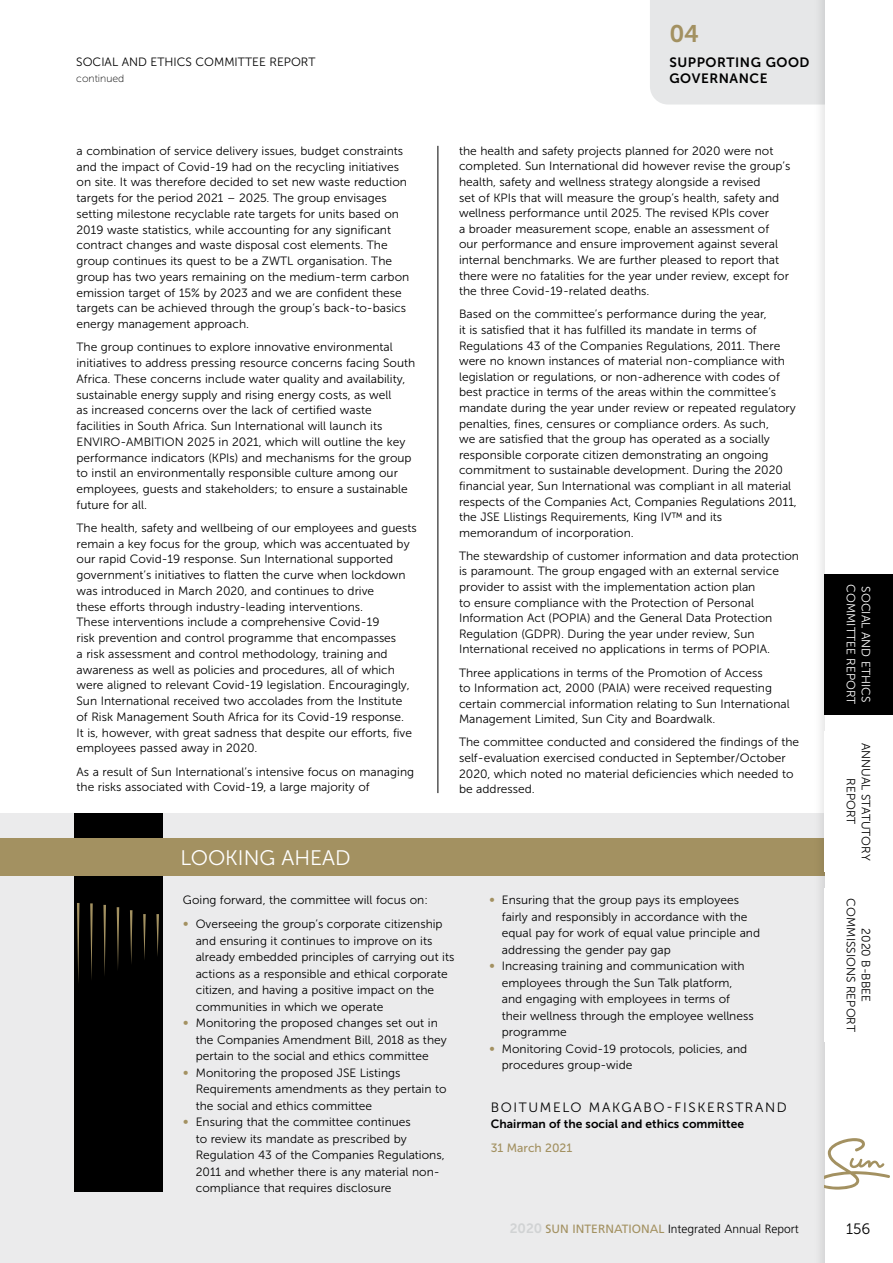
<style>
.page{position:relative;width:893px;height:1263px;background:#fff}
.page>*{position:absolute;margin:0;border:0;box-sizing:border-box;transform-origin:0 0}
.t1{font:24px "Museo Sans 700";color:#a39161}
.t2{font:21px "Museo Sans 300";color:#fff}
.t3{font:15px "Museo Sans 300";color:#000}
.t4{font:13.5px "Museo Sans 300";letter-spacing:.12em;color:#000}
.t5{font:13.5px/16.5px "Museo Sans 700";letter-spacing:.04em;color:#000}
.t6{font:12px/15.6px "Museo Sans 300";color:#000}
.t7{font:300 12px "Frutiger";color:#000}
.t8{font:12px "Museo Sans 700";color:#000}
.t9{font:12px "Museo Sans 300";color:#fff}
.t10{font:12px "Museo Sans 500";color:#a39161}
.t11{font:10.5px "Museo Sans 100";color:#000}
.s1{color:#a39161}
.s2{font-family:"Museo Sans 700";font-weight:400;font-size:13.5px;color:#d1d3d4}
.s3{font-weight:400;color:#a39161}
</style>
<div class="page">
<div style="left:0;top:813px;width:893px;height:450px;background:#ebebec"></div>
<div style="left:75px;top:813px;width:88px;height:379px;background:#000"></div>
<svg style="left:156px;top:914px;width:3px;height:42px"></svg>
<svg style="left:143px;top:914px;width:3px;height:45px"></svg>
<svg style="left:130px;top:910px;width:2px;height:54px"></svg>
<svg style="left:117px;top:907px;width:2px;height:62px"></svg>
<svg style="left:103px;top:905px;width:3px;height:70px"></svg>
<svg style="left:90px;top:903px;width:3px;height:76px"></svg>
<svg style="left:77px;top:903px;width:2px;height:79px"></svg>
<div style="left:0;top:839px;width:844px;height:37px;background:#a39161"></div>
<hr style="left:437px;top:146px;width:1px;height:647px;background:#000">
<div style="left:650px;top:0;width:162px;height:105px;background:#e6e7e8"></div>
<div style="left:812px;top:0;width:81px;height:1263px;background:#000;opacity:.1"></div>
<div style="left:825px;top:0;width:68px;height:1263px;background:#fff"></div>
<svg style="left:825px;top:1138px;width:65px;height:51px"></svg>
<div style="left:825px;top:574px;width:68px;height:140px;background:#000"></div>
<p class="t6" style="left:76px;top:54px;width:241px">SOCIAL AND ETHICS COMMITTEE REPORT</p>
<p class="t11" style="left:76px;top:73px;width:50px">continued</p>
<p class="t6" style="left:77px;top:143px;width:334px">a combination of service delivery issues, budget constraints and the impact of Covid-19 had on the recycling initiatives on site. It was therefore decided to set new waste reduction targets for the period 2021 – 2025. The group envisages setting milestone recyclable rate targets for units based on 2019 waste statistics, while accounting for any significant contract changes and waste disposal cost elements. The group continues its quest to be a ZWTL organisation. The group has two years remaining on the medium-term carbon emission target of 15% by 2023 and we are confident these targets can be achieved through the group’s back-to-basics energy management approach.</p>
<p class="t6" style="left:77px;top:339px;width:340px">The group continues to explore innovative environmental initiatives to address pressing resource concerns facing South Africa. These concerns include water quality and availability, sustainable energy supply and rising energy costs, as well<br>as increased concerns over the lack of certified waste facilities in South Africa. Sun International will launch its ENVIRO-AMBITION 2025 in 2021, which will outline the key performance indicators (KPIs) and mechanisms for the group to instil an environmentally responsible culture among our employees, guests and stakeholders; to ensure a sustainable future for all.</p>
<p class="t6" style="left:77px;top:520px;width:342px">The health, safety and wellbeing of our employees and guests remain a key focus for the group, which was accentuated by our rapid Covid-19 response. Sun International supported government’s initiatives to flatten the curve when lockdown was introduced in March 2020, and continues to drive<br>these efforts through industry-leading interventions.<br>These interventions include a comprehensive Covid-19<br>risk prevention and control programme that encompasses<br>a risk assessment and control methodology, training and awareness as well as policies and procedures, all of which were aligned to relevant Covid-19 legislation. Encouragingly, Sun International received two accolades from the Institute<br>of Risk Management South Africa for its Covid-19 response.<br>It is, however, with great sadness that despite our efforts, five employees passed away in 2020.</p>
<p class="t6" style="left:77px;top:764px;width:339px">As a result of Sun International’s intensive focus on managing the risks associated with Covid-19, a large majority of</p>
<h2 class="t2" style="left:180px;top:847px;width:172px">LOOKING AHEAD</h2>
<h1 class="t1" style="left:669px;top:20px;width:31px">04</h1>
<p class="t5" style="left:669px;top:54px;width:142px">SUPPORTING GOOD<br>GOVERNANCE</p>
<p class="t6" style="left:459px;top:143px;width:333px">the health and safety projects planned for 2020 were not completed. Sun International did however revise the group’s health, safety and wellness strategy alongside a revised<br>set of KPIs that will measure the group’s health, safety and wellness performance until 2025. The revised KPIs cover<br>a broader measurement scope, enable an assessment of our performance and ensure improvement against several internal benchmarks. We are further pleased to report that there were no fatalities for the year under review, except for the three Covid-19-related deaths.</p>
<p class="t6" style="left:459px;top:306px;width:339px">Based on the committee’s performance during the year,<br>it is satisfied that it has fulfilled its mandate in terms of Regulations 43 of the Companies Regulations, 2011. There were no known instances of material non-compliance with legislation or regulations, or non-adherence with codes of best practice in terms of the areas within the committee’s mandate during the year under review or repeated regulatory penalties, fines, censures or compliance orders. As such,<br>we are satisfied that the group has operated as a socially responsible corporate citizen demonstrating an ongoing commitment to sustainable development. During the 2020 financial year, Sun International was compliant in all material respects of the Companies Act, Companies Regulations 2011, the JSE Llistings Requirements, King IV™ and its memorandum of incorporation.</p>
<p class="t6" style="left:459px;top:548px;width:341px">The stewardship of customer information and data protection is paramount. The group engaged with an external service provider to assist with the implementation action plan<br>to ensure compliance with the Protection of Personal Information Act (POPIA) and the General Data Protection Regulation (GDPR). During the year under review, Sun International received no applications in terms of POPIA.</p>
<p class="t6" style="left:459px;top:665px;width:332px">Three applications in terms of the Promotion of Access<br>to Information act, 2000 (PAIA) were received requesting certain commercial information relating to Sun International Management Limited, Sun City and Boardwalk.</p>
<p class="t6" style="left:459px;top:735px;width:342px">The committee conducted and considered the findings of the self-evaluation exercised conducted in September/October 2020, which noted no material deficiencies which needed to be addressed.</p>
<p class="t6" style="left:183px;top:888px;width:261px;line-height:24px">Going forward, the committee will focus on:<br><span class="s1">∞</span> Overseeing the group’s corporate citizenship</p>
<p class="t6" style="left:196px;top:933px;width:238px">and ensuring it continues to improve on its</p>
<p class="t6" style="left:196px;top:949px;width:260px">already embedded principles of carrying out its</p>
<p class="t6" style="left:196px;top:966px;width:253px">actions as a responsible and ethical corporate</p>
<p class="t6" style="left:196px;top:982px;width:240px">citizen, and having a positive impact on the</p>
<p class="t6" style="left:196px;top:999px;width:189px">communities in which we operate</p>
<p class="t6" style="left:183px;top:1015px;width:256px"><span class="s1">∞</span> Monitoring the proposed changes set out in</p>
<p class="t6" style="left:196px;top:1032px;width:252px">the Companies Amendment Bill, 2018 as they</p>
<p class="t6" style="left:196px;top:1048px;width:235px">pertain to the social and ethics committee</p>
<p class="t6" style="left:183px;top:1065px;width:219px"><span class="s1">∞</span> Monitoring the proposed JSE Listings</p>
<p class="t6" style="left:196px;top:1081px;width:252px">Requirements amendments as they pertain to</p>
<p class="t6" style="left:196px;top:1098px;width:178px">the social and ethics committee</p>
<p class="t6" style="left:183px;top:1114px;width:229px"><span class="s1">∞</span> Ensuring that the committee continues</p>
<p class="t6" style="left:196px;top:1131px;width:213px">to review its mandate as prescribed by</p>
<p class="t6" style="left:196px;top:1147px;width:250px">Regulation 43 of the Companies Regulations,</p>
<p class="t6" style="left:196px;top:1164px;width:245px">2011 and whether there is any material non-</p>
<p class="t6" style="left:196px;top:1180px;width:197px">compliance that requires disclosure</p>
<p class="t6" style="left:489px;top:892px;width:251px"><span class="s1">∞</span> Ensuring that the group pays its employees</p>
<p class="t6" style="left:502px;top:909px;width:247px">fairly and responsibly in accordance with the</p>
<p class="t6" style="left:502px;top:925px;width:260px">equal pay for work of equal value principle and</p>
<p class="t6" style="left:502px;top:942px;width:171px">addressing the gender pay gap</p>
<p class="t6" style="left:489px;top:958px;width:257px"><span class="s1">∞</span> Increasing training and communication with</p>
<p class="t6" style="left:502px;top:975px;width:232px">employees through the Sun Talk platform,</p>
<p class="t6" style="left:502px;top:991px;width:230px">and engaging with employees in terms of</p>
<p class="t6" style="left:502px;top:1008px;width:253px">their wellness through the employee wellness</p>
<p class="t6" style="left:502px;top:1024px;width:66px">programme</p>
<p class="t6" style="left:489px;top:1041px;width:260px"><span class="s1">∞</span> Monitoring Covid-19 protocols, policies, and</p>
<p class="t6" style="left:502px;top:1057px;width:132px">procedures group-wide</p>
<p class="t4" style="left:491px;top:1099px;width:297px">BOITUMELO MAKGABO-FISKERSTRAND</p>
<p class="t8" style="left:491px;top:1117px;width:255px">Chairman of the social and ethics committee</p>
<p class="t10" style="left:491px;top:1141px;width:83px">31 March 2021</p>
<p class="t9" style="left:857px;top:584px;width:121px;rotate:90deg">COMMITTEE REPORT</p>
<p class="t9" style="left:872px;top:586px;width:117px;rotate:90deg">SOCIAL AND ETHICS</p>
<p class="t6" style="left:873px;top:742px;width:119px;line-height:15px;text-align:center;rotate:90deg">ANNUAL STATUTORY<br>REPORT</p>
<p class="t6" style="left:873px;top:898px;width:135px;line-height:15px;text-align:center;rotate:90deg">2020 B-BBEE<br>COMMISSIONS REPORT</p>
<p class="t7" style="left:510px;top:1222px;width:291px"><span class="s2">2020</span> <span class="s3">SUN INTERNATIONAL</span> Integrated Annual Report</p>
<p class="t3" style="left:846px;top:1221px;width:26px">156</p>
</div>
